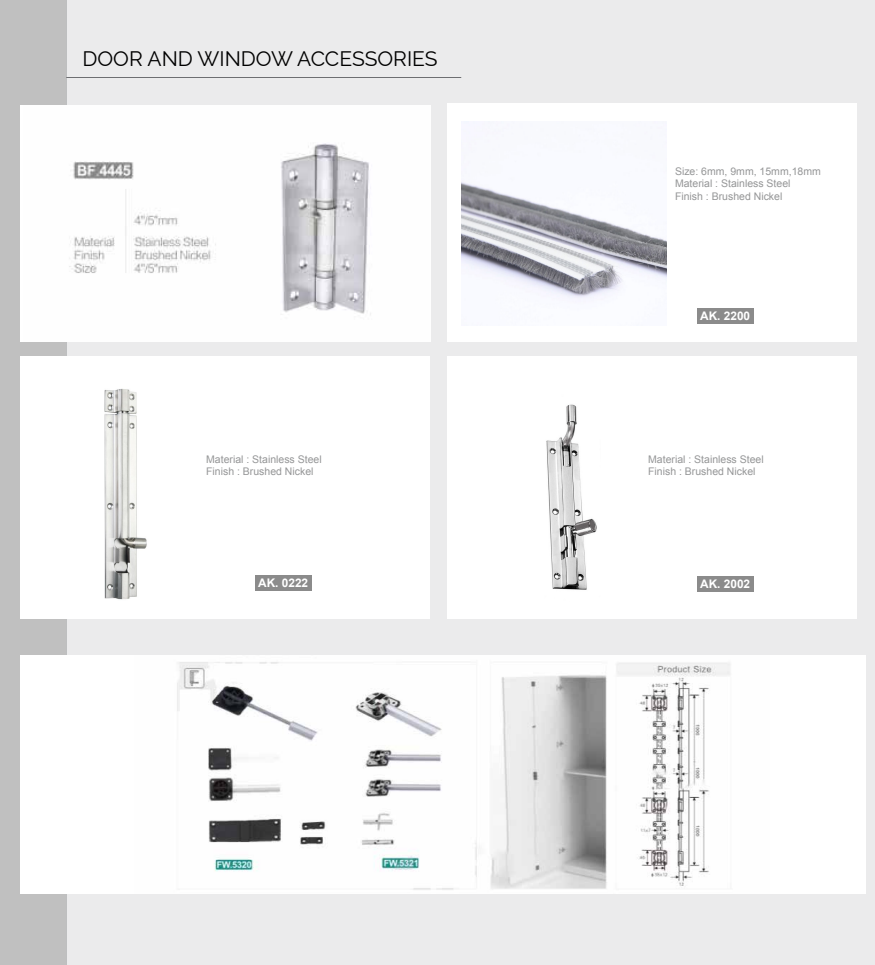
<style>
.page{position:relative;width:875px;height:965px;background:#fff}
.page>*{position:absolute;margin:0;border:0;box-sizing:border-box;transform-origin:0 0}
.t1{font:21px "Raleway";color:#000}
.t2{font:700 11.85px "Arial";color:#fff}
.t3{font:10.5px/12.6px "Arial";color:#959697}
</style>
<div class="page">
<div style="left:0;top:0;width:66px;height:965px;background:#c0c0c0"></div>
<div style="left:66px;top:0;width:809px;height:965px;background:#ebebec"></div>
<div style="left:448px;top:104px;width:410px;height:238px;background:#fff"></div>
<img style="left:462px;top:121px;width:205px;height:178px">
<div style="left:448px;top:357px;width:410px;height:262px;background:#fff"></div>
<img style="left:546px;top:404px;width:51px;height:186px">
<div style="left:20px;top:357px;width:410px;height:262px;background:#fff"></div>
<img style="left:104px;top:389px;width:43px;height:211px">
<div style="left:20px;top:655px;width:846px;height:239px;background:#fff"></div>
<img style="left:177px;top:662px;width:554px;height:228px">
<hr style="left:66px;top:77px;width:395px;height:1px;background:#6d6e71">
<img style="left:24px;top:105px;width:406px;height:237px">
<div style="left:697px;top:308px;width:56px;height:16px;background:#8b8b8b"></div>
<div style="left:697px;top:576px;width:56px;height:16px;background:#8b8b8b"></div>
<div style="left:255px;top:575px;width:56px;height:16px;background:#8b8b8b"></div>
<h1 class="t1" style="left:82px;top:42px;width:357px">DOOR AND WINDOW ACCESSORIES</h1>
<p class="t3" style="left:206px;top:453px;width:117px">Material : Stainless Steel<br>Finish : Brushed Nickel</p>
<p class="t3" style="left:675px;top:165px;width:147px">Size: 6mm, 9mm, 15mm,18mm<br>Material : Stainless Steel<br>Finish : Brushed Nickel</p>
<p class="t2" style="left:700px;top:308px;width:52px">AK. 2200</p>
<p class="t3" style="left:648px;top:453px;width:117px">Material : Stainless Steel<br>Finish : Brushed Nickel</p>
<p class="t2" style="left:258px;top:575px;width:52px">AK. 0222</p>
<p class="t2" style="left:700px;top:576px;width:52px">AK. 2002</p>
</div>
